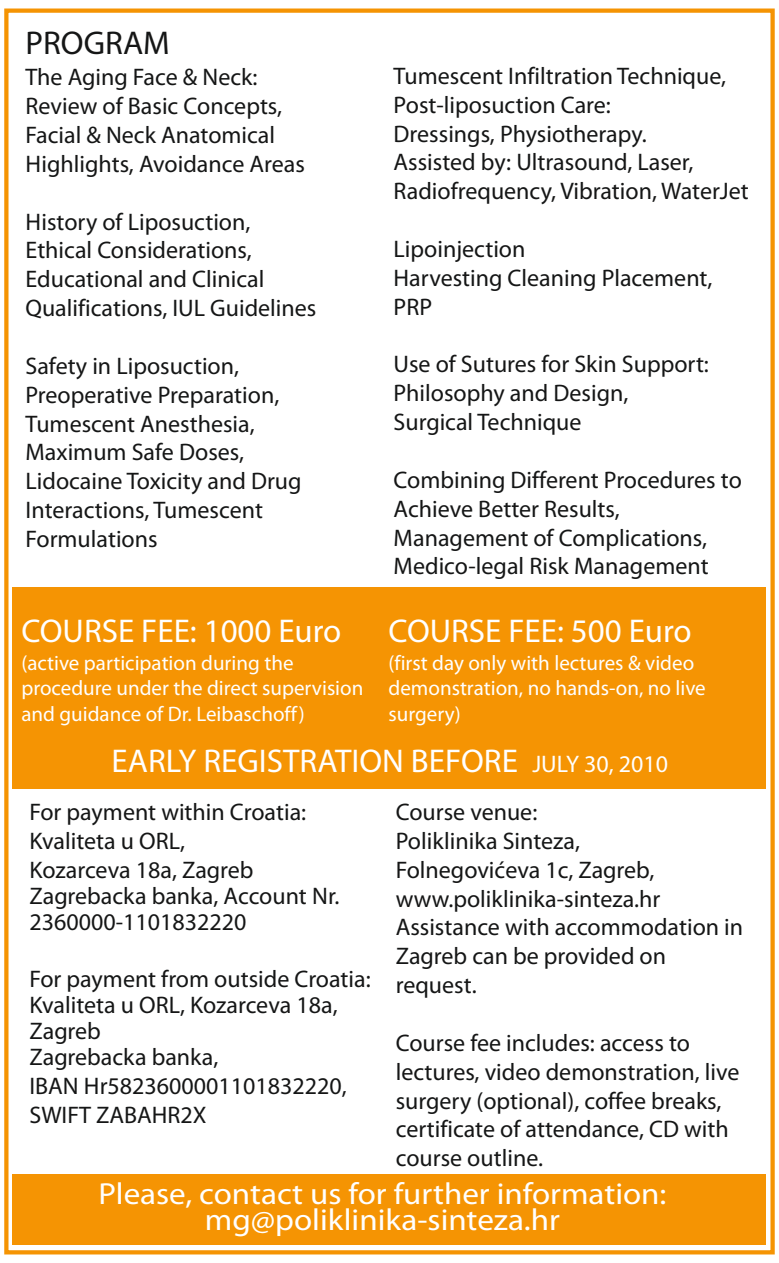
<style>
.page{position:relative;width:779px;height:1263px;background:#fff}
.page>*{position:absolute;margin:0;border:0;box-sizing:border-box;transform-origin:0 0}
.t1{font:33px "Myriad Pro";color:#fff}
.t2{font:33px "Myriad Pro";color:#151616}
.t3{font:30.6px/25.7px "Myriad Pro";color:#fff;text-align:center;scale:1.08 1}
.t4{font:24px/28.8px "Myriad Pro";color:#151616}
.t5{font:21px/25.2px "Myriad Pro";color:#fff}
.s1{font-size:24px}
</style>
<div class="page">
<div style="left:4px;top:9px;width:770px;height:1245px;border:4px solid #f59403"></div>
<div style="left:13px;top:588px;width:752px;height:201px;background:#f59403"></div>
<div style="left:13px;top:1174px;width:752px;height:70px;background:#f59403"></div>
<h1 class="t2" style="left:26px;top:29px;width:145px">PROGRAM</h1>
<p class="t4" style="left:26px;top:65px;width:281px">The Aging Face &amp; Neck:<br>Review of Basic Concepts,<br>Facial &amp; Neck Anatomical<br>Highlights, Avoidance Areas</p>
<p class="t4" style="left:26px;top:209px;width:292px">History of Liposuction,<br>Ethical Considerations,<br>Educational and Clinical<br>Qualifications, IUL Guidelines</p>
<p class="t4" style="left:25px;top:353px;width:277px">Safety in Liposuction,<br>Preoperative Preparation,<br>Tumescent Anesthesia,<br>Maximum Safe Doses,<br>Lidocaine Toxicity and Drug<br>Interactions, Tumescent<br>Formulations</p>
<h1 class="t1" style="left:21px;top:617px;width:321px">COURSE FEE: 1000 Euro</h1>
<p class="t5" style="left:21px;top:652px;width:343px">(active participation during the procedure under the direct supervision and guidance of Dr. Leibaschoff)</p>
<p class="t4" style="left:393px;top:64px;width:356px">Tumescent Infiltration Technique,<br>Post-liposuction Care:<br>Dressings, Physiotherapy.<br>Assisted by: Ultrasound, Laser,<br>Radiofrequency, Vibration, WaterJet</p>
<p class="t4" style="left:393px;top:237px;width:320px">Lipoinjection<br>Harvesting Cleaning Placement,<br>PRP</p>
<p class="t4" style="left:393px;top:352px;width:316px">Use of Sutures for Skin Support:<br>Philosophy and Design,<br>Surgical Technique</p>
<p class="t4" style="left:393px;top:467px;width:349px">Combining Different Procedures to<br>Achieve Better Results,<br>Management of Complications,<br>Medico-legal Risk Management</p>
<h1 class="t1" style="left:388px;top:617px;width:304px">COURSE FEE: 500 Euro</h1>
<p class="t5" style="left:388px;top:652px;width:318px">(first day only with lectures &amp; video demonstration, no hands-on, no live surgery)</p>
<h1 class="t1" style="left:111px;top:747px;width:558px">EARLY REGISTRATION BEFORE <span class="s1">JULY 30, 2010</span></h1>
<p class="t4" style="left:29px;top:800px;width:278px">For payment within Croatia:<br>Kvaliteta u ORL,<br>Kozarceva 18a, Zagreb</p>
<p class="t4" style="left:29px;top:885px;width:311px;line-height:26px">Zagrebacka banka, Account Nr.<br>2360000-1101832220</p>
<p class="t4" style="left:29px;top:968px;width:342px;line-height:26px">For payment from outside Croatia:<br>Kvaliteta u ORL, Kozarceva 18a,<br>Zagreb<br>Zagrebacka banka,</p>
<p class="t4" style="left:29px;top:1074px;width:318px">IBAN Hr5823600001101832220,<br>SWIFT ZABAHR2X</p>
<p class="t4" style="left:395px;top:800px;width:349px">Course venue:<br>Poliklinika Sinteza,<br>Folnegovićeva 1c, Zagreb, www.poliklinika-sinteza.hr<br>Assistance with accommodation in<br>Zagreb can be provided on request.</p>
<p class="t4" style="left:395px;top:1030px;width:345px">Course fee includes: access to lectures, video demonstration, live surgery (optional), coffee breaks, certificate of attendance, CD with course outline.</p>
<p class="t3" style="left:98px;top:1183px;width:527px">Please, contact us for further information: mg@poliklinika-sinteza.hr</p>
</div>
